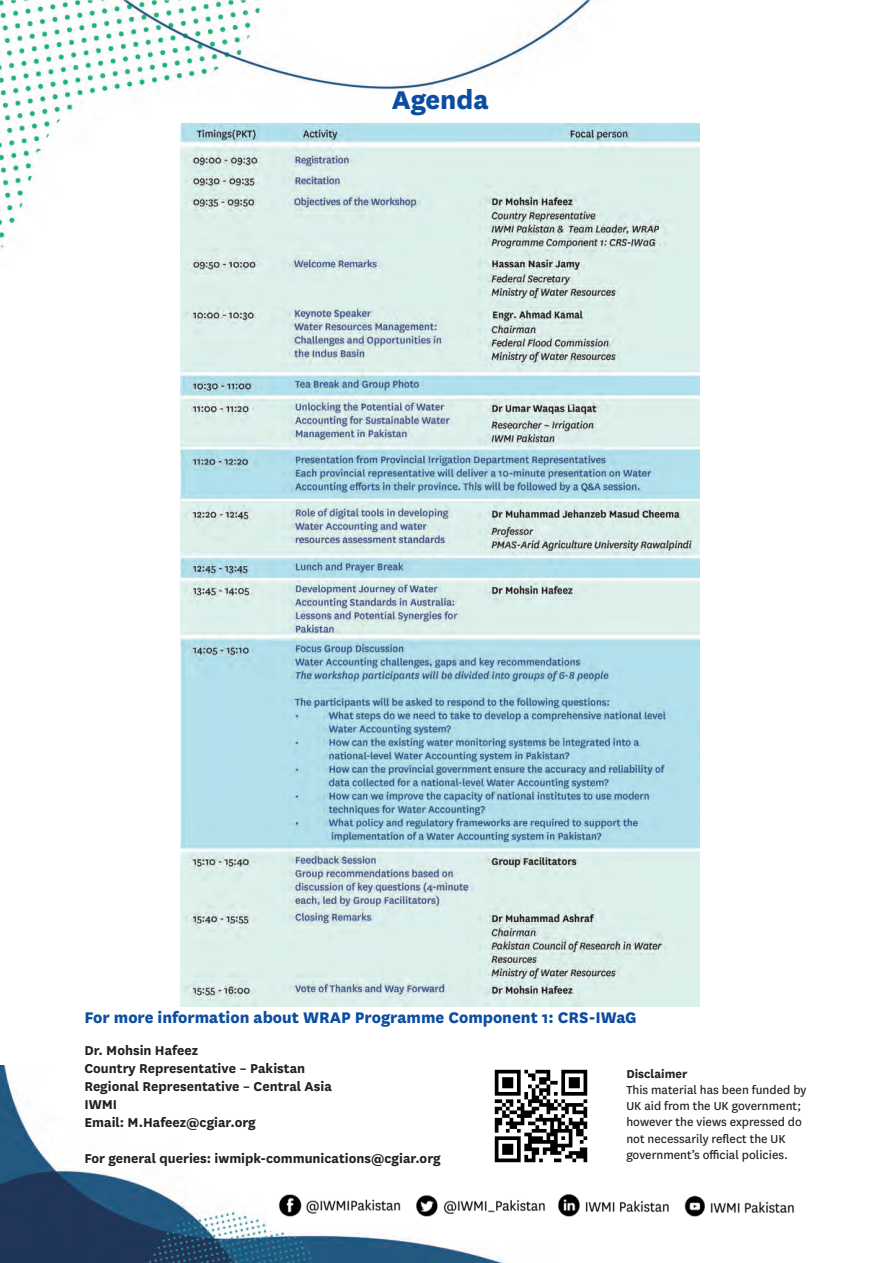
<style>
.page{position:relative;width:893px;height:1263px;background:#fff}
.page>*{position:absolute;margin:0;border:0;box-sizing:border-box;transform-origin:0 0}
.t1{font:800 30px "National";color:#0d4da1}
.t2{font:800 18px "National";color:#0d4da1}
.t3{font:700 15px "National";color:#231f20}
.t4{font:13.5px/16.2px "National";color:#231f20}
.t5{font:700 13.5px "National";color:#231f20}
</style>
<div class="page">
<img style="left:0;top:0;width:591px;height:266px">
<img style="left:0;top:1065px;width:504px;height:198px">
<img style="left:268px;top:1181px;width:526px;height:49px">
<img style="left:480px;top:1065px;width:108px;height:103px">
<img style="left:181px;top:123px;width:518px;height:884px">
<p class="t1" style="left:392px;top:78px;width:98px">Agenda</p>
<p class="t2" style="left:84px;top:1005px;width:554px">For more information about WRAP Programme Component 1: CRS-IWaG</p>
<p class="t3" style="left:84px;top:1040px;width:115px">Dr. Mohsin Hafeez</p>
<p class="t3" style="left:84px;top:1058px;width:222px">Country Representative – Pakistan</p>
<p class="t3" style="left:84px;top:1076px;width:249px">Regional Representative – Central Asia</p>
<p class="t3" style="left:84px;top:1094px;width:34px">IWMI</p>
<p class="t3" style="left:84px;top:1112px;width:173px">Email: M.Hafeez@cgiar.org</p>
<p class="t3" style="left:84px;top:1148px;width:358px">For general queries: iwmipk-communications@cgiar.org</p>
<p class="t5" style="left:626px;top:1064px;width:63px">Disclaimer</p>
<p class="t4" style="left:626px;top:1081px;width:182px">This material has been funded by<br>UK aid from the UK government; however the views expressed do not necessarily reflect the UK government’s official policies.</p>
</div>
